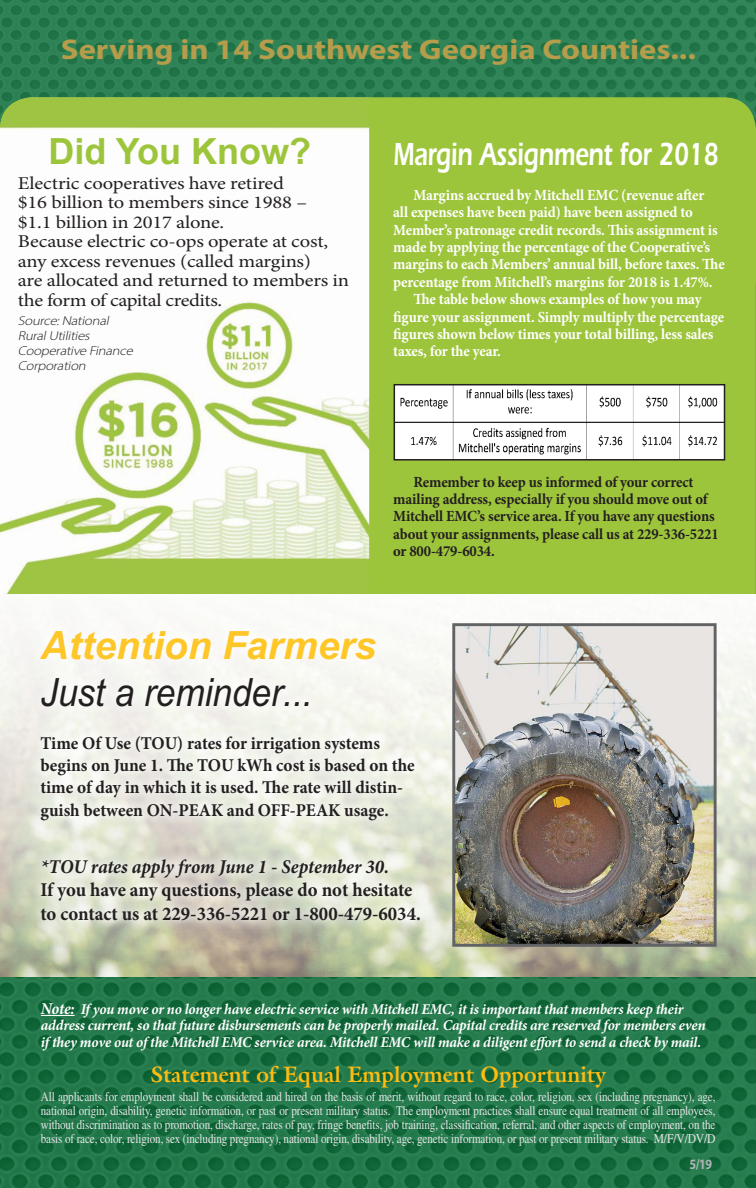
<style>
.page{position:relative;width:756px;height:1188px;background:#fff}
.page>*{position:absolute;margin:0;border:0;box-sizing:border-box;transform-origin:0 0}
.t1{font:italic 700 39px "Arial";color:#ffc628}
.t2{font:italic 500 39px "Arial Narrow";color:#231f20;scale:1.1 1}
.t3{font:700 36px "Arial";color:#9dc53b}
.t4{font:600 33px "Itc Eras";letter-spacing:-.01em;color:#fff;scale:.73 1}
.t5{font:700 28.5px "Myriad Pro";color:#b59d4b;scale:1.15 1}
.t6{font:700 22.5px "Galliard";color:#febc11;scale:.96 1}
.t7{font:700 19.5px/23.4px "Minion Pro";color:#231f20;scale:.96 1}
.t8{font:italic 700 19.5px "Minion Pro";letter-spacing:-.005em;color:#231f20;scale:.96 1}
.t9{font:18px/19.5px "Minion Pro";letter-spacing:-.01em;color:#231f20;scale:1.14 1}
.t10{font:700 18px/21.6px "Minion Pro";color:#231f20;scale:.96 1}
.t11{font:700 15.45px "Minion Pro";letter-spacing:-.01em;color:#fff;scale:.95 1}
.t12{font:700 15.45px/17.4px "Minion Pro";letter-spacing:-.01em;color:#231f20;scale:.95 1}
.t13{font:italic 700 15px/16.5px "Minion Pro";letter-spacing:-.015em;color:#fff}
.t14{font:700 14.4px "Myriad Pro";color:#b1b4b6;scale:.83 1}
.t15{font:13.2px/14px "Times";letter-spacing:-.01em;color:#e6e7e8;text-align:justify;scale:.84 1}
.t16{font:italic 300 12.9px/15px "Myriad Pro";color:#231f20;scale:1.14 1}
.s1{font-size:16.5px}
.s2{font-size:13.5px}
</style>
<div class="page">
<div style="left:0;top:0;width:756px;height:1188px;background:linear-gradient(to right,#297c50,#2b7e52)"></div>
<svg style="left:0;top:8px;width:1px;height:89px"></svg>
<div style="left:0;top:97px;width:756px;height:498px;background:#9dc53b"></div>
<img style="left:0;top:98px;width:369px;height:497px">
<svg style="left:0;top:977px;width:744px;height:211px;background:#1e7345"></svg>
<hr style="left:41px;top:1015px;width:34px;height:1px;background:#fff">
<div style="left:744px;top:237px;width:12px;height:951px;background:#231f20;opacity:.5"></div>
<svg style="left:0;top:595px;width:756px;height:382px"></svg>
<img style="left:456px;top:627px;width:257px;height:316px">
<div style="left:452px;top:623px;width:265px;height:324px;border:3px solid #616264"></div>
<div style="left:28px;top:618px;width:404px;height:314px;background:#fff;opacity:.75"></div>
<img style="left:397px;top:387px;width:325px;height:71px">
<div style="left:394px;top:384px;width:331px;height:77px;border:2px solid #231f20"></div>
<h3 class="t5" style="left:61px;top:31px;width:554px">Serving in 14 Southwest Georgia Counties...</h3>
<h2 class="t3" style="left:48px;top:128px;width:264px">Did You Know?</h2>
<p class="t9" style="left:18px;top:173px;width:292px">Electric cooperatives have retired<br>$16 billion to members since 1988 –<br>$1.1 billion in 2017 alone.<br>Because electric co-ops operate at cost, any excess revenues (called margins)<br>are allocated and returned to members in the form of capital credits.</p>
<p class="t16" style="left:18px;top:313px;width:105px">Source:National<br>RuralUtilities<br>Cooperative Finance<br>Corporation</p>
<h3 class="t4" style="left:393px;top:135px;width:448px">Margin Assignment for 2018</h3>
<p class="t11" style="left:413px;top:184px;width:308px">Margins accrued by Mitchell EMC (revenue after</p>
<p class="t11" style="left:393px;top:201px;width:317px">all expenses have been paid) have been assigned to</p>
<p class="t11" style="left:393px;top:219px;width:343px">Member’s patronage credit records. This assignment is</p>
<p class="t11" style="left:393px;top:236px;width:335px">made by applying the percentage of the Cooperative’s</p>
<p class="t11" style="left:393px;top:254px;width:351px">margins to each Members’ annual bill, before taxes. The</p>
<p class="t11" style="left:393px;top:271px;width:338px">percentage from Mitchell’s margins for 2018 is 1.47%.</p>
<p class="t11" style="left:413px;top:288px;width:305px">The table below shows examples of how you may</p>
<p class="t11" style="left:393px;top:306px;width:350px">figure your assignment. Simply multiply the percentage</p>
<p class="t11" style="left:393px;top:323px;width:339px">figures shown below times your total billing, less sales</p>
<p class="t11" style="left:393px;top:341px;width:115px">taxes, for the year.</p>
<p class="t12" style="left:393px;top:473px;width:344px;text-indent:20px">Remember to keep us informed of your correct mailing address, especially if you should move out of Mitchell EMC’s service area. If you have any questions about your assignments, please call us at 229-336-5221 or 800-479-6034.</p>
<h1 class="t1" style="left:40px;top:624px;width:337px">Attention Farmers</h1>
<h1 class="t2" style="left:40px;top:669px;width:249px">Just a reminder...</h1>
<h3 class="t10" style="left:40px;top:733px;width:392px">Time Of Use (TOU) rates for irrigation systems begins on June 1. The TOU kWh cost is based on the time of day in which it is used. The rate will distin-</h3>
<h3 class="t10" style="left:40px;top:799px;width:364px">guish between ON-PEAK and OFF-PEAK usage.</h3>
<h3 class="t8" style="left:40px;top:853px;width:365px">*TOU rates apply from June 1 - September 30.</h3>
<h3 class="t7" style="left:40px;top:878px;width:398px">If you have any questions, please do not hesitate to contact us at 229-336-5221 or 1-800-479-6034.</h3>
<p class="t13" style="left:41px;top:1001px;width:666px"><span class="s1">Note:</span> If you move or no longer have electric service with Mitchell EMC, it is important that members keep their address current, so that future disbursements can be properly mailed. Capital credits are reserved for members even if they move out of the Mitchell EMC service area. Mitchell EMC will make a diligent effort to send a check by mail.</p>
<h3 class="t6" style="left:150px;top:1060px;width:476px">Statement of Equal Employment Opportunity</h3>
<p class="t15" style="left:41px;top:1090px;width:805px">All applicants for employment shall be considered and hired on the basis of merit, without regard to race, color, religion, sex (including pregnancy), age, national origin, disability, genetic information, or past or present military status. The employment practices shall ensure equal treatment of all employees, without discrimination as to promotion, discharge, rates of pay, fringe benefits, job training, classification, referral, and other aspects of employment, on the basis of race, color, religion, sex (including pregnancy), national origin, disability, age, genetic information, or past or present military status. <span class="s2">M/F/V/DV/D</span></p>
<p class="t14" style="left:690px;top:1155px;width:29px">5/19</p>
</div>
